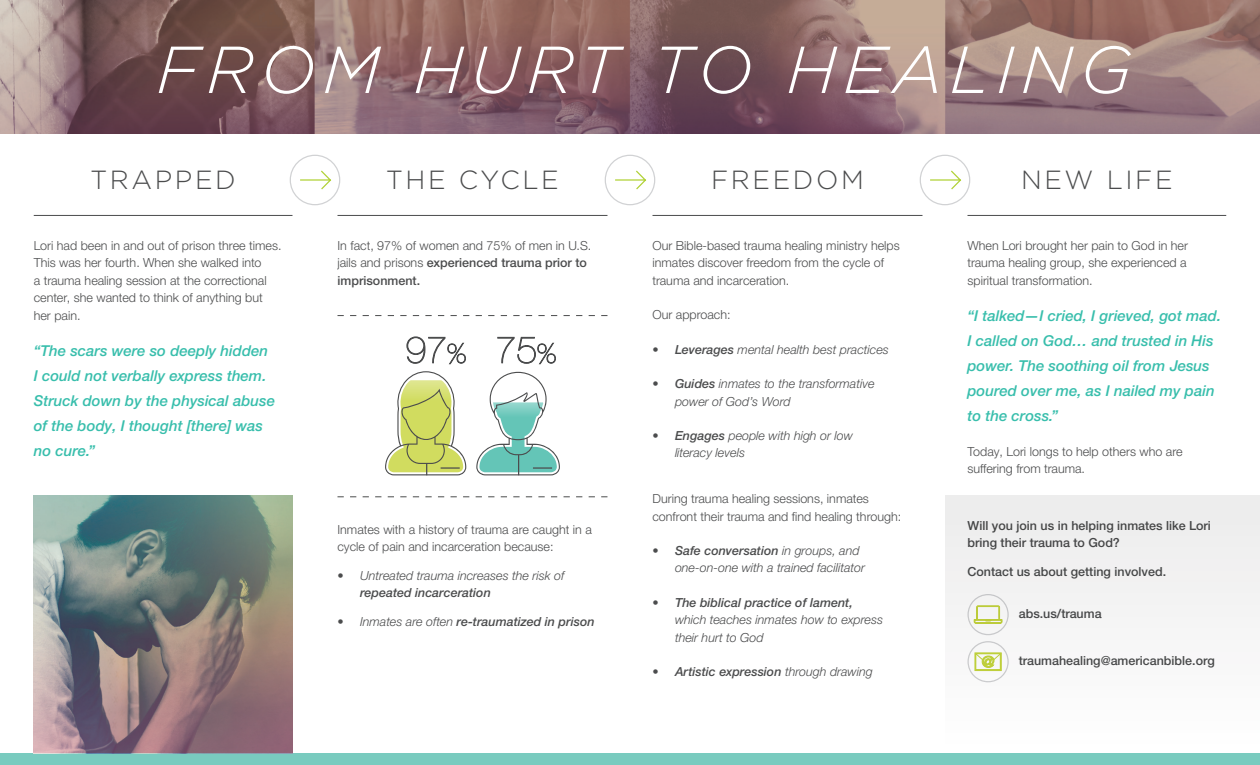
<style>
.page{position:relative;width:1260px;height:765px;background:#fff}
.page>*{position:absolute;margin:0;border:0;box-sizing:border-box;transform-origin:0 0}
.t1{font:italic 300 66.25px "Gotham";letter-spacing:.1em;color:#fff}
.t2{font:300 26.25px "Gotham";letter-spacing:.1em;color:#4b4c4d}
.t3{font:italic 500 15px/25px "Helvetica Neue LTW1 G";color:#38beac}
.t4{font:300 12.5px/17.5px "Helvetica Neue LTW1 G";color:#4b4c4d}
.t5{font:italic 300 12.5px/17.5px "Helvetica Neue LTW1 G";color:#4b4c4d}
.t6{font:500 12.5px/17.5px "Helvetica Neue LTW1 G";color:#4b4c4d}
.t7{font:italic 500 12.5px "Helvetica Neue LTW1 G";color:#4b4c4d}
.s1{font-weight:500}
.s2{font-weight:300}
</style>
<div class="page">
<hr style="left:338px;top:215px;width:270px;height:1px;background:#4b4c4d">
<svg style="left:338px;top:497px;width:270px;height:1px"></svg>
<svg style="left:338px;top:315px;width:270px;height:1px"></svg>
<svg style="left:406px;top:336px;width:60px;height:28px"></svg>
<svg style="left:497px;top:337px;width:59px;height:27px"></svg>
<svg style="left:385px;top:371px;width:175px;height:105px"></svg>
<div style="left:945px;top:495px;width:315px;height:259px;background:#f5f5f5"></div>
<img style="left:0;top:0;width:1260px;height:133px">
<div style="left:0;top:754px;width:1260px;height:11px;background:#79cbbf"></div>
<hr style="left:34px;top:215px;width:258px;height:1px;background:#4b4c4d">
<hr style="left:968px;top:215px;width:258px;height:1px;background:#4b4c4d">
<svg style="left:974px;top:606px;width:28px;height:18px"></svg>
<div style="left:968px;top:594px;width:41px;height:41px;border:1px solid #d1d2d4;border-radius:50%"></div>
<div style="left:968px;top:641px;width:41px;height:41px;border:1px solid #d1d2d4;border-radius:50%"></div>
<svg style="left:974px;top:652px;width:28px;height:19px"></svg>
<hr style="left:652px;top:215px;width:270px;height:1px;background:#4b4c4d">
<svg style="left:300px;top:170px;width:32px;height:20px"></svg>
<div style="left:290px;top:155px;width:50px;height:50px;border:1px solid #d1d2d4;border-radius:50%"></div>
<svg style="left:615px;top:170px;width:32px;height:20px"></svg>
<div style="left:605px;top:155px;width:50px;height:50px;border:1px solid #d1d2d4;border-radius:50%"></div>
<svg style="left:930px;top:170px;width:32px;height:20px"></svg>
<div style="left:920px;top:155px;width:50px;height:50px;border:1px solid #d1d2d4;border-radius:50%"></div>
<img style="left:34px;top:495px;width:258px;height:259px">
<p class="t1" style="left:156px;top:28px;width:977px">FROM HURT TO HEALING</p>
<h2 class="t2" style="left:90px;top:163px;width:147px">TRAPPED</h2>
<p class="t4" style="left:34px;top:237px;width:249px">Lori had been in and out of prison three times.<br>This was her fourth. When she walked into<br>a trauma healing session at the correctional center, she wanted to think of anything but her pain.</p>
<p class="t3" style="left:34px;top:338px;width:243px">“The scars were so deeply hidden<br>I could not verbally express them.<br>Struck down by the physical abuse of the body, I thought [there] was no cure.”</p>
<h2 class="t2" style="left:386px;top:163px;width:174px">THE CYCLE</h2>
<p class="t4" style="left:338px;top:237px;width:255px">In fact, 97% of women and 75% of men in U.S. jails and prisons <span class="s1">experienced trauma prior to imprisonment.</span></p>
<p class="t4" style="left:338px;top:520px;width:256px">Inmates with a history of trauma are caught in a cycle of pain and incarceration because:</p>
<p class="t5" style="left:338px;top:567px;width:228px">• Untreated trauma increases the risk of</p>
<p class="t7" style="left:360px;top:586px;width:132px">repeated incarceration</p>
<p class="t7" style="left:338px;top:614px;width:259px"><span class="s2">• Inmates are often</span> re-traumatized in prison</p>
<h2 class="t2" style="left:711px;top:163px;width:154px">FREEDOM</h2>
<p class="t4" style="left:652px;top:237px;width:249px">Our Bible-based trauma healing ministry helps inmates discover freedom from the cycle of trauma and incarceration.</p>
<p class="t4" style="left:652px;top:306px;width:80px">Our approach:</p>
<p class="t5" style="left:652px;top:340px;width:238px"><span class="s1">• Leverages</span> mental health best practices</p>
<p class="t5" style="left:675px;top:375px;width:201px;text-indent:-22px"><span class="s1">• Guides</span> inmates to the transformative power of God’s Word</p>
<p class="t5" style="left:675px;top:427px;width:180px;text-indent:-22px"><span class="s1">• Engages</span> people with high or low literacy levels</p>
<p class="t4" style="left:652px;top:490px;width:250px">During trauma healing sessions, inmates confront their trauma and find healing through:</p>
<p class="t5" style="left:675px;top:542px;width:191px;text-indent:-22px"><span class="s1">• Safe conversation</span> in groups, and one-on-one with a trained facilitator</p>
<p class="t7" style="left:652px;top:595px;width:202px">• The biblical practice of lament,</p>
<p class="t5" style="left:675px;top:611px;width:210px">which teaches inmates how to express their hurt to God</p>
<p class="t7" style="left:652px;top:664px;width:222px">• Artistic expression <span class="s2">through drawing</span></p>
<h2 class="t2" style="left:1021px;top:163px;width:153px">NEW LIFE</h2>
<p class="t4" style="left:968px;top:237px;width:222px;text-align:justify">When Lori brought her pain to God in her trauma healing group, she experienced a spiritual transformation.</p>
<p class="t3" style="left:968px;top:303px;width:255px">“I talked—I cried, I grieved, got mad.<br>I called on God… and trusted in His power. The soothing oil from Jesus poured over me, as I nailed my pain to the cross.”</p>
<p class="t4" style="left:968px;top:442px;width:217px">Today, Lori longs to help others who are suffering from trauma.</p>
<p class="t6" style="left:968px;top:517px;width:245px">Will you join us in helping inmates like Lori bring their trauma to God?</p>
<p class="t6" style="left:968px;top:563px;width:200px">Contact us about getting involved.</p>
<p class="t6" style="left:1019px;top:605px;width:84px">abs.us/trauma</p>
<p class="t6" style="left:1019px;top:652px;width:198px">traumahealing@americanbible.org</p>
</div>
